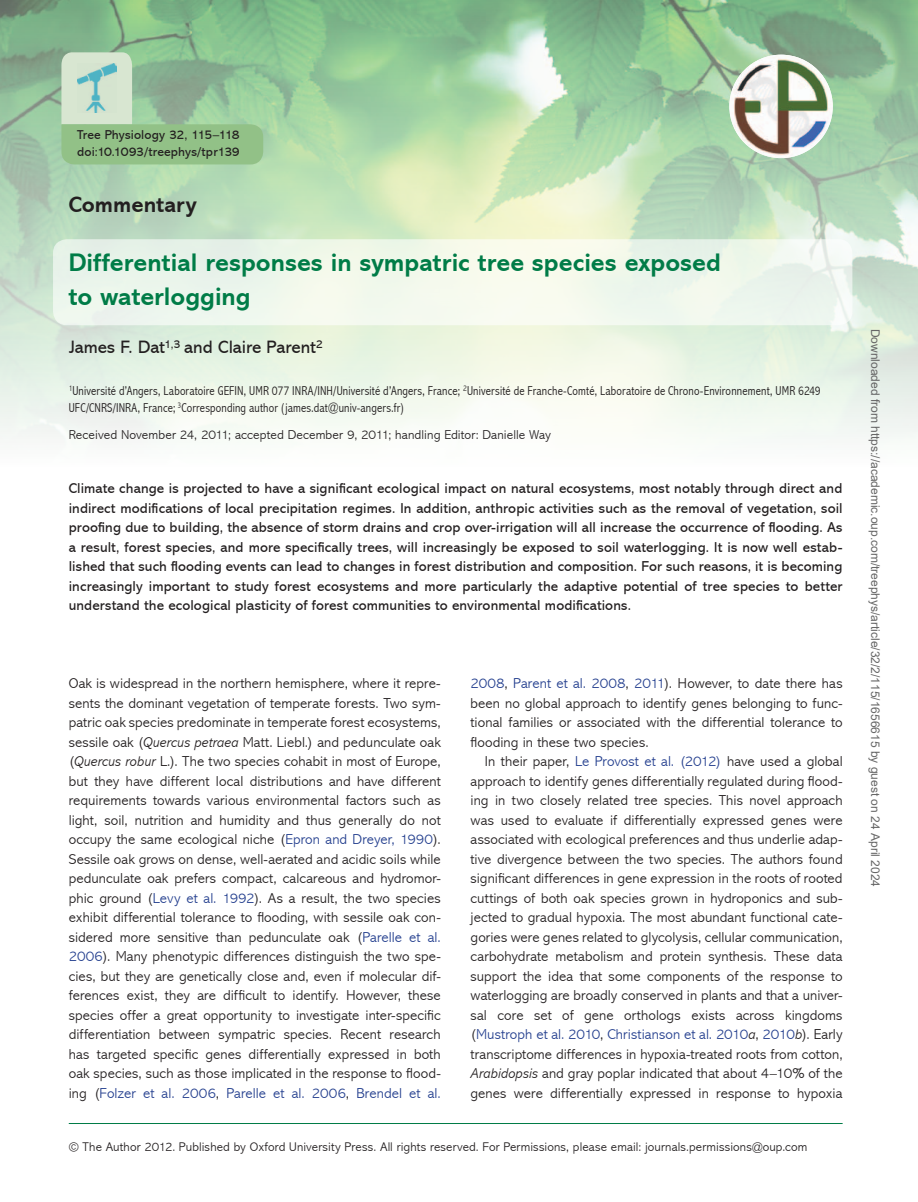
<style>
.page{position:relative;width:918px;height:1202px;background:#fff}
.page>*{position:absolute;margin:0;border:0;box-sizing:border-box;transform-origin:0 0}
.t1{font:700 25.5px/34.5px "Abadi";color:#007c47}
.t2{font:700 22.5px "Abadi";color:#231f20}
.t3{font:18px "Abadi";color:#231f20}
.t4{font:300 14.4px/19.5px "Abadi";letter-spacing:.005em;color:#231f20;text-align:justify}
.t5{font:14.4px/19.5px "Abadi";letter-spacing:.01em;color:#231f20;text-align:justify}
.t6{font:300 condensed 12.9px/16.5px "Abadi";letter-spacing:.01em;color:#231f20}
.t7{font:300 12.9px "Abadi";letter-spacing:.005em;color:#231f20}
.t8{font:12.9px/16.5px "Abadi";letter-spacing:.01em;color:#231f20}
.t9{font:300 12.6px "Abadi";letter-spacing:.01em;color:#231f20}
.t10{font:12px "Arial";color:#666}
.s1{font-style:italic}
.s2{color:#25408f}
</style>
<div class="page">
<img style="left:0;top:0;width:918px;height:439px">
<img style="left:729px;top:55px;width:104px;height:103px;border-radius:52px">
<div style="left:53px;top:239px;width:799px;height:86px;background:#eff7ec;border-radius:14px"></div>
<hr style="left:69px;top:1123px;width:774px;height:1px;background:#007c47">
<svg style="left:61px;top:52px;width:202px;height:112px"></svg>
<img style="left:77px;top:64px;width:40px;height:49px">
<p class="t8" style="left:77px;top:127px;width:164px">Tree Physiology 32, 115–118 doi:10.1093/treephys/tpr139</p>
<h2 class="t2" style="left:69px;top:191px;width:129px">Commentary</h2>
<h1 class="t1" style="left:69px;top:245px;width:654px">Differential responses in sympatric tree species exposed to waterlogging</h1>
<p class="t3" style="left:69px;top:337px;width:256px">James F. Dat<sup>1,3</sup> and Claire Parent<sup>2</sup></p>
<p class="t6" style="left:69px;top:383px;width:754px"><sup>1</sup>Université d’Angers, Laboratoire GEFIN, UMR 077 INRA/INH/Université d’Angers, France; <sup>2</sup>Université de Franche-Comté, Laboratoire de Chrono-Environnement, UMR 6249<br>UFC/CNRS/INRA, France; <sup>3</sup>Corresponding author (james.dat@univ-angers.fr)</p>
<p class="t7" style="left:69px;top:427px;width:484px">Received November 24, 2011; accepted December 9, 2011; handling Editor: Danielle Way</p>
<p class="t5" style="left:69px;top:478px;width:775px">Climate change is projected to have a significant ecological impact on natural ecosystems, most notably through direct and indirect modifications of local precipitation regimes. In addition, anthropic activities such as the removal of vegetation, soil proofing due to building, the absence of storm drains and crop over-irrigation will all increase the occurrence of flooding. As a result, forest species, and more specifically trees, will increasingly be exposed to soil waterlogging. It is now well estab&shy;lished that such flooding events can lead to changes in forest distribution and composition. For such reasons, it is becoming increasingly important to study forest ecosystems and more particularly the adaptive potential of tree species to better understand the ecological plasticity of forest communities to environmental modifications.</p>
<p class="t4" style="left:69px;top:673px;width:374px">Oak is widespread in the northern hemisphere, where it repre&shy;sents the dominant vegetation of temperate forests. Two sym&shy;patric oak species predominate in temperate forest ecosystems, sessile oak (<span class="s1">Quercus petraea</span> Matt. Liebl.) and pedunculate oak (<span class="s1">Quercus robur</span> L.). The two species cohabit in most of Europe, but they have different local distributions and have different requirements towards various environmental factors such as light, soil, nutrition and humidity and thus generally do not occupy the same ecological niche (<span class="s2">Epron and Dreyer, 1990</span>).<br>Sessile oak grows on dense, well-aerated and acidic soils while pedunculate oak prefers compact, calcareous and hydromor&shy;phic ground (<span class="s2">Levy et al. 1992</span>). As a result, the two species exhibit differential tolerance to flooding, with sessile oak con&shy;sidered more sensitive than pedunculate oak (<span class="s2">Parelle et al.<br>2006</span>). Many phenotypic differences distinguish the two spe&shy;cies, but they are genetically close and, even if molecular dif&shy;ferences exist, they are difficult to identify. However, these species offer a great opportunity to investigate inter-specific differentiation between sympatric species. Recent research has targeted specific genes differentially expressed in both oak species, such as those implicated in the response to flood&shy;ing (<span class="s2">Folzer et al. 2006</span>, <span class="s2">Parelle et al. 2006</span>, <span class="s2">Brendel et al.</span></p>
<p class="t4" style="left:471px;top:673px;width:374px"><span class="s2">2008</span>, <span class="s2">Parent et al. 2008</span>, <span class="s2">2011</span>). However, to date there has been no global approach to identify genes belonging to func&shy;tional families or associated with the differential tolerance to flooding in these two species.</p>
<p class="t4" style="left:471px;top:751px;width:374px;text-indent:14px">In their paper, <span class="s2">Le Provost et al. (2012)</span> have used a global approach to identify genes differentially regulated during flood&shy;ing in two closely related tree species. This novel approach was used to evaluate if differentially expressed genes were associated with ecological preferences and thus underlie adap&shy;tive divergence between the two species. The authors found significant differences in gene expression in the roots of rooted cuttings of both oak species grown in hydroponics and sub&shy;jected to gradual hypoxia. The most abundant functional cate&shy;gories were genes related to glycolysis, cellular communication, carbohydrate metabolism and protein synthesis. These data support the idea that some components of the response to waterlogging are broadly conserved in plants and that a univer&shy;sal core set of gene orthologs exists across kingdoms (<span class="s2">Mustroph et al. 2010</span>, <span class="s2">Christianson et al. 2010</span><span class="s1">a</span>, <span class="s2">2010</span><span class="s1">b</span>). Early transcriptome differences in hypoxia-treated roots from cotton, <span class="s1">Arabidopsis</span> and gray poplar indicated that about 4–10% of the genes were differentially expressed in response to hypoxia</p>
<p class="t9" style="left:69px;top:1139px;width:740px">© The Author 2012. Published by Oxford University Press. All rights reserved. For Permissions, please email: journals.permissions@oup.com</p>
<p class="t10" style="left:880px;top:329px;width:559px;rotate:90deg">Downloaded from https://academic.oup.com/treephys/article/32/2/115/1656615 by guest on 24 April 2024</p>
</div>
